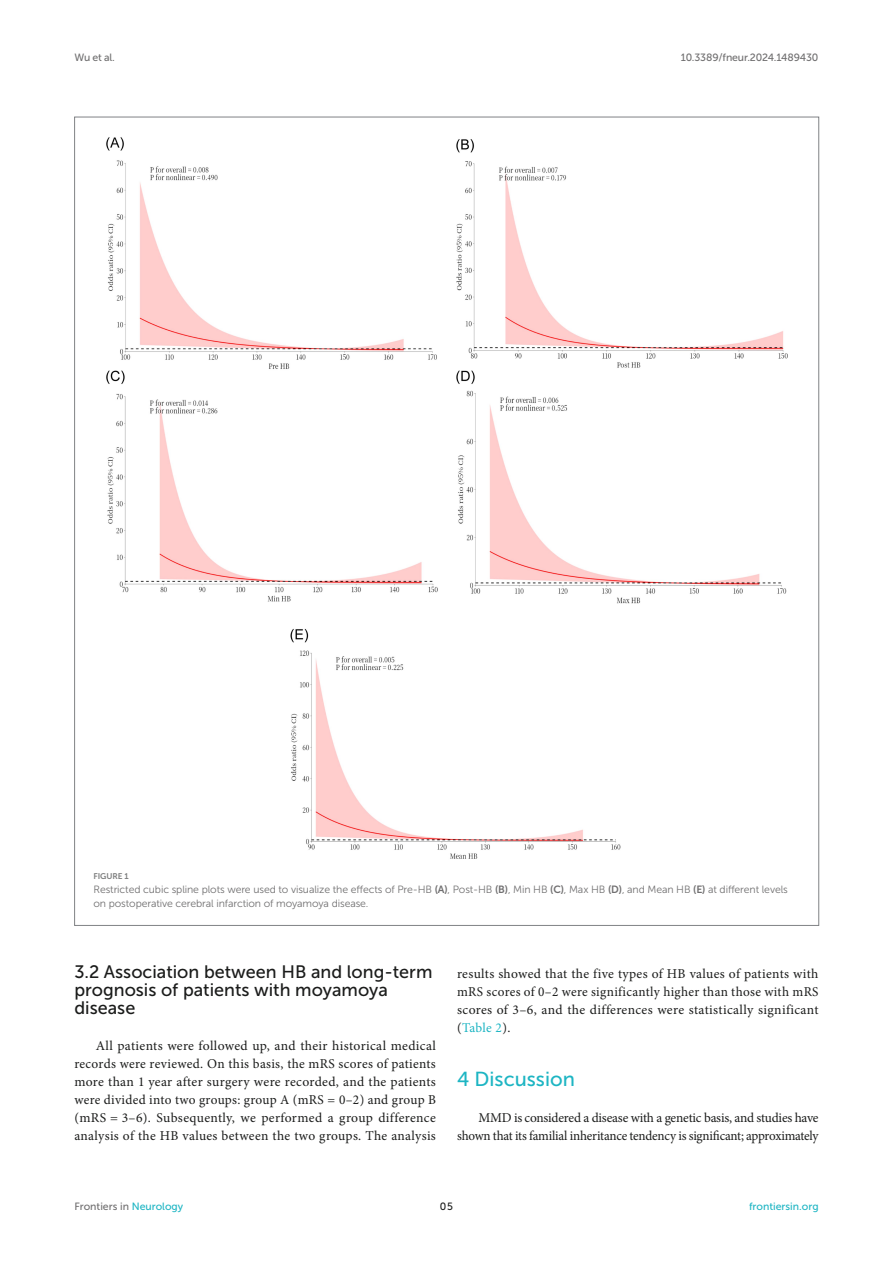
<style>
.page{position:relative;width:893px;height:1263px;background:#fff}
.page>*{position:absolute;margin:0;border:0;box-sizing:border-box;transform-origin:0 0}
.HEAD_1{font:20.25px "Museo Sans 500";color:#1db5c3}
.HEAD_2{font:18px/18px "Museo Sans 500";color:#1b1c1b}
.TEXT{font:13.5px/18px "Minion Pro";letter-spacing:-.01em;color:#1b1c1b;text-align:justify}
.FIG_LEG{font:10.5px/13.5px "Museo Sans 300";letter-spacing:-.01em;color:#706f70}
.t1{font:10.5px "Museo Sans 500";letter-spacing:-.015em;color:#706f70}
.t2{font:10.5px "Museo Sans 500";color:#1db5c3}
.t3{font:10.5px "Museo Sans 500";color:#1b1c1b}
.FIG_HD{font:8.25px "Museo Sans 700";letter-spacing:-.01em;color:#7e7f7f}
.s1{font-family:"Museo Sans 700"}
.s2{color:#1db5c3}
</style>
<div class="page">
<img style="left:106px;top:137px;width:682px;height:722px">
<p class="t1" style="left:74px;top:51px;width:42px">Wu et al.</p>
<p class="t1" style="left:681px;top:51px;width:139px">10.3389/fneur.2024.1489430</p>
<p class="FIG_HD" style="left:94px;top:872px;width:37px">FIGURE 1</p>
<p class="FIG_LEG" style="left:94px;top:883px;width:696px">Restricted cubic spline plots were used to visualize the effects of Pre-HB <span class="s1">(A)</span>, Post-HB <span class="s1">(B)</span>, Min HB <span class="s1">(C)</span>, Max HB <span class="s1">(D)</span>, and Mean HB <span class="s1">(E)</span> at different levels on postoperative cerebral infarction of moyamoya disease.</p>
<p class="HEAD_2" style="left:74px;top:963px;width:360px">3.2 Association between HB and long-term prognosis of patients with moyamoya disease</p>
<p class="TEXT" style="left:74px;top:1037px;width:363px;text-indent:21px">All patients were followed up, and their historical medical records were reviewed. On this basis, the mRS scores of patients more than 1 year after surgery were recorded, and the patients were divided into two groups: group A (mRS = 0–2) and group B (mRS = 3–6). Subsequently, we performed a group difference analysis of the HB values between the two groups. The analysis</p>
<p class="TEXT" style="left:457px;top:965px;width:363px">results showed that the five types of HB values of patients with mRS scores of 0–2 were significantly higher than those with mRS scores of 3–6, and the differences were statistically significant (<span class="s2">Table 2</span>).</p>
<p class="HEAD_1" style="left:457px;top:1068px;width:119px">4 Discussion</p>
<p class="TEXT" style="left:457px;top:1109px;width:363px;text-align:right">MMD is considered a disease with a genetic basis, and studies have shown that its familial inheritance tendency is significant; approximately</p>
<p class="t1" style="left:74px;top:1200px;width:110px">Frontiers in <span class="s2">Neurology</span></p>
<p class="t3" style="left:440px;top:1200px;width:14px">05</p>
<p class="t2" style="left:749px;top:1200px;width:71px">frontiersin.org</p>
</div>
